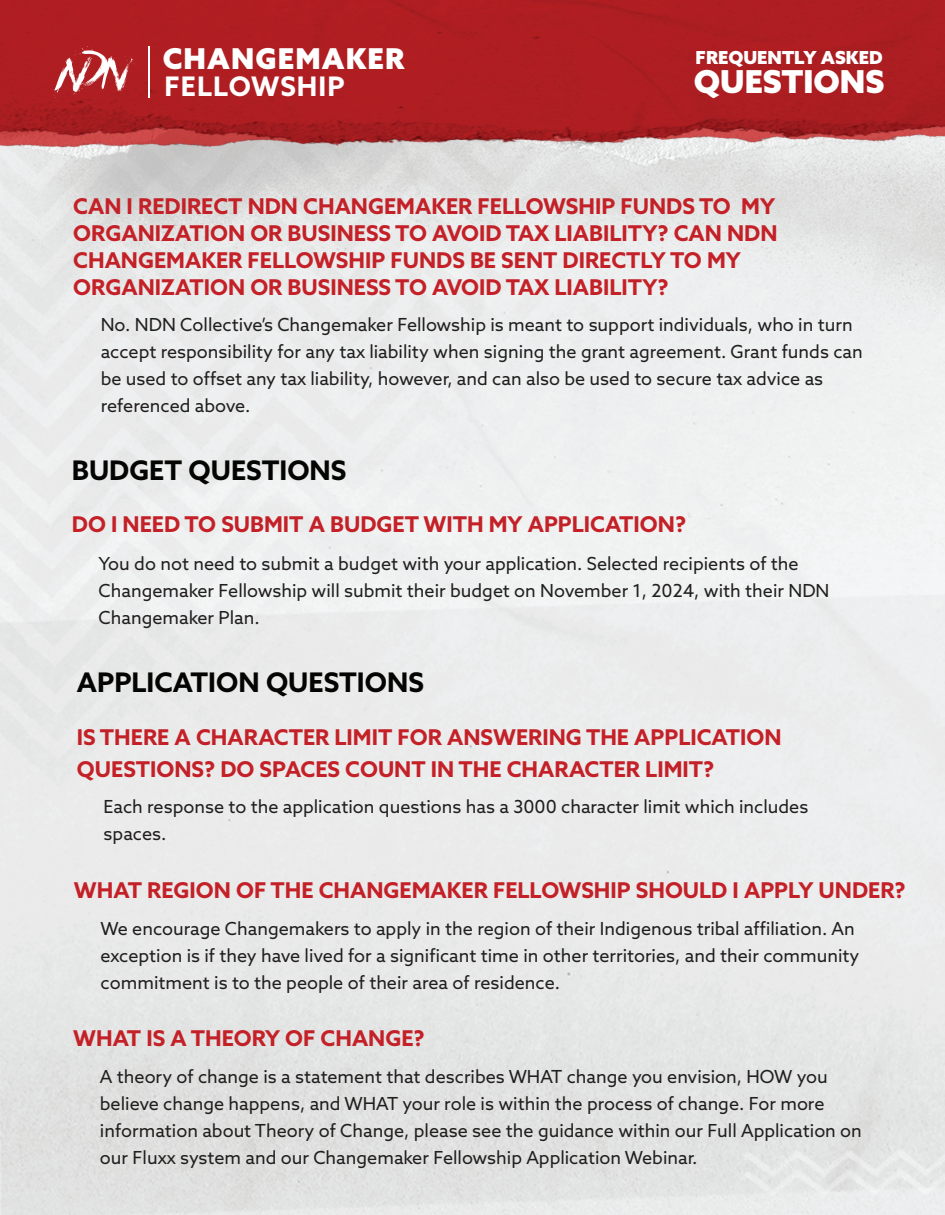
<style>
.page{position:relative;width:945px;height:1215px;background:#fff}
.page>*{position:absolute;margin:0;border:0;box-sizing:border-box;transform-origin:0 0}
.t1{font:900 31.65px "Azo Sans";color:#fff}
.t2{font:900 28.8px "Azo Sans";letter-spacing:.04em;color:#fff}
.t3{font:700 27px "Azo Sans";color:#040503}
.t4{font:700 27px "Azo Sans";letter-spacing:.04em;color:#fff}
.t5{font:700 21.75px/27px "Azo Sans";color:#c42027}
.t6{font:18px/27px "Azo Sans";color:#211e1e}
.t7{font:900 18px "Azo Sans";color:#fff}
</style>
<div class="page">
<img style="left:0;top:0;width:945px;height:1215px">
<hr style="left:148px;top:46px;width:2px;height:51px;background:#fff">
<svg style="left:54px;top:46px;width:84px;height:52px"></svg>
<h2 class="t2" style="left:163px;top:39px;width:243px">CHANGEMAKER</h2>
<h3 class="t4" style="left:165px;top:68px;width:182px">FELLOWSHIP</h3>
<p class="t7" style="left:696px;top:46px;width:188px">FREQUENTLY ASKED</p>
<h1 class="t1" style="left:694px;top:61px;width:192px">QUESTIONS</h1>
<p class="t5" style="left:73px;top:192px;width:706px">CAN I REDIRECT NDN CHANGEMAKER FELLOWSHIP FUNDS TO MY ORGANIZATION OR BUSINESS TO AVOID TAX LIABILITY? CAN NDN CHANGEMAKER FELLOWSHIP FUNDS BE SENT DIRECTLY TO MY ORGANIZATION OR BUSINESS TO AVOID TAX LIABILITY?</p>
<p class="t6" style="left:101px;top:311px;width:764px">No. NDN Collective’s Changemaker Fellowship is meant to support individuals, who in turn accept responsibility for any tax liability when signing the grant agreement. Grant funds can be used to offset any tax liability, however, and can also be used to secure tax advice as referenced above.</p>
<h3 class="t3" style="left:72px;top:452px;width:276px">BUDGET QUESTIONS</h3>
<p class="t5" style="left:72px;top:511px;width:616px">DO I NEED TO SUBMIT A BUDGET WITH MY APPLICATION?</p>
<p class="t6" style="left:99px;top:550px;width:732px">You do not need to submit a budget with your application. Selected recipients of the<br>Changemaker Fellowship will submit their budget on November 1, 2024, with their NDN<br>Changemaker Plan.</p>
<h3 class="t3" style="left:77px;top:665px;width:349px">APPLICATION QUESTIONS</h3>
<p class="t5" style="left:77px;top:721px;width:706px;line-height:31.5px">IS THERE A CHARACTER LIMIT FOR ANSWERING THE APPLICATION<br>QUESTIONS? DO SPACES COUNT IN THE CHARACTER LIMIT?</p>
<p class="t6" style="left:104px;top:793px;width:706px">Each response to the application questions has a 3000 character limit which includes spaces.</p>
<p class="t5" style="left:74px;top:876px;width:833px">WHAT REGION OF THE CHANGEMAKER FELLOWSHIP SHOULD I APPLY UNDER?</p>
<p class="t6" style="left:101px;top:915px;width:760px">We encourage Changemakers to apply in the region of their Indigenous tribal affiliation. An exception is if they have lived for a significant time in other territories, and their community commitment is to the people of their area of residence.</p>
<p class="t5" style="left:73px;top:1024px;width:353px">WHAT IS A THEORY OF CHANGE?</p>
<p class="t6" style="left:100px;top:1063px;width:764px">A theory of change is a statement that describes WHAT change you envision, HOW you believe change happens, and WHAT your role is within the process of change. For more information about Theory of Change, please see the guidance within our Full Application on our Fluxx system and our Changemaker Fellowship Application Webinar.</p>
</div>
